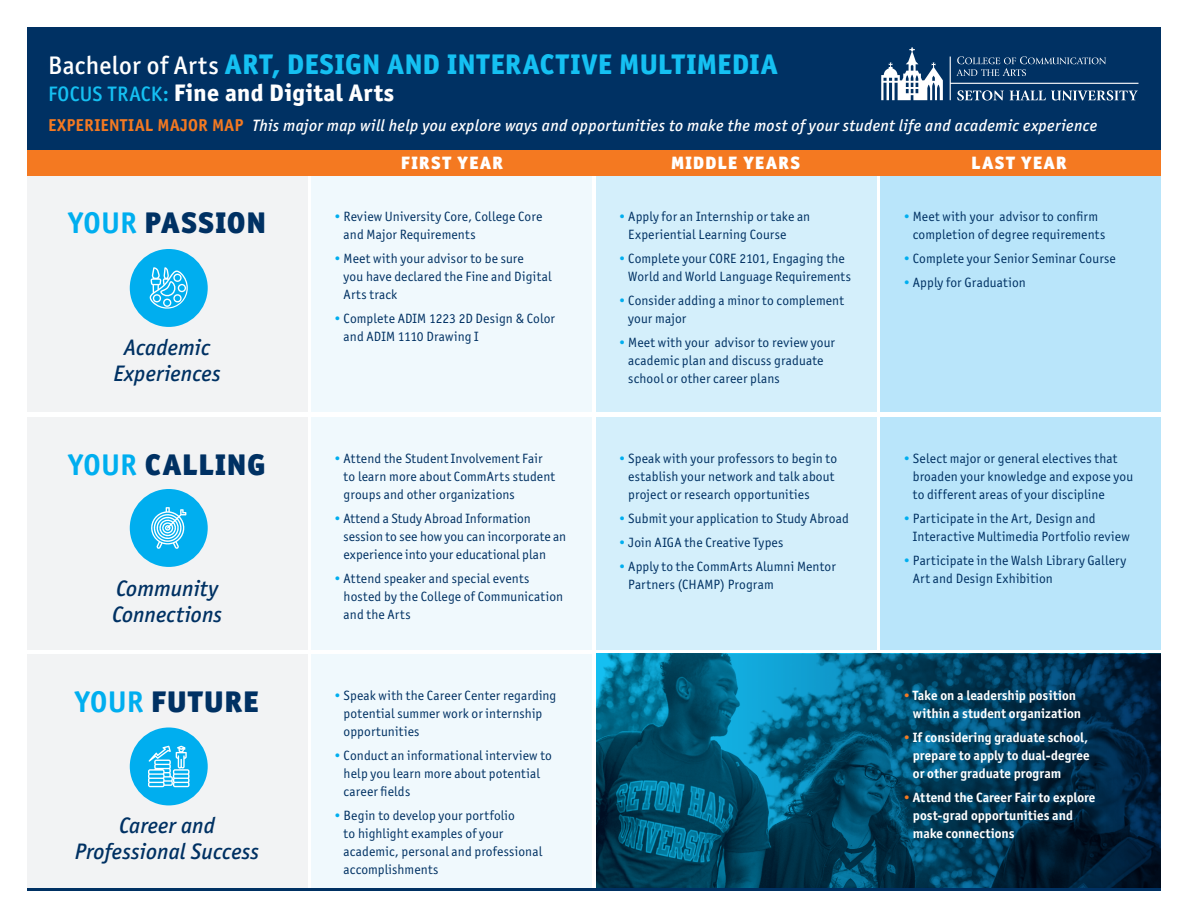
<style>
.page{position:relative;width:1188px;height:918px;background:#fff}
.page>*{position:absolute;margin:0;border:0;box-sizing:border-box;transform-origin:0 0}
.t1{font:900 30px "Officina Sans ITC Std";letter-spacing:.03em;color:#003163}
.t2{font:800 28.5px "Officina Sans ITC Std";letter-spacing:.02em;color:#15c0f2}
.t3{font:800 24px "Officina Sans ITC Std";letter-spacing:.015em;color:#fff}
.t4{font:italic 500 22.5px/25.5px "Officina Sans ITC Std";letter-spacing:.005em;color:#003163;text-align:center}
.t5{font:900 18px "Officina Sans ITC Std";letter-spacing:.07em;color:#fff}
.t6{font:italic 500 16.5px "Officina Sans ITC Std";letter-spacing:.02em;color:#fff}
.t7{font:13.5px/18px "Officina Sans ITC Std";letter-spacing:.01em;color:#003163}
.t8{font:700 13.5px/18px "Officina Sans ITC Std";letter-spacing:.005em;color:#fff}
.s1{font-weight:500;font-size:25.5px;color:#fff}
.s2{font-weight:500;font-size:21px;color:#15c0f2}
.s3{font-weight:700;font-style:normal;font-size:17.25px;color:#f47921}
.s4{font-weight:700;color:#00aeef}
.s5{color:#00aeef}
.s6{color:#f47921}
</style>
<div class="page">
<svg style="left:596px;top:654px;width:565px;height:234px;background:#024866"></svg>
<div style="left:27px;top:176px;width:280px;height:236px;background:#f2f3f4"></div>
<div style="left:312px;top:176px;width:280px;height:236px;background:#f0f9fd"></div>
<div style="left:596px;top:176px;width:280px;height:236px;background:#d4effb"></div>
<div style="left:881px;top:176px;width:280px;height:236px;background:#b9e5fa"></div>
<div style="left:27px;top:417px;width:280px;height:233px;background:#f2f3f4"></div>
<div style="left:312px;top:417px;width:280px;height:233px;background:#f0f9fd"></div>
<div style="left:596px;top:417px;width:280px;height:233px;background:#d4effb"></div>
<div style="left:881px;top:417px;width:280px;height:233px;background:#b9e5fa"></div>
<div style="left:27px;top:654px;width:280px;height:237px;background:#f2f3f4"></div>
<div style="left:312px;top:654px;width:280px;height:237px;background:#f0f9fd"></div>
<div style="left:27px;top:27px;width:1134px;height:126px;background:#003163"></div>
<div style="left:27px;top:150px;width:1134px;height:26px;background:#f47921"></div>
<div style="left:130px;top:728px;width:78px;height:77px;background:#00aeef;border-radius:50%"></div>
<svg style="left:148px;top:746px;width:42px;height:41px"></svg>
<div style="left:130px;top:489px;width:78px;height:78px;background:#00aeef;border-radius:50%"></div>
<svg style="left:151px;top:507px;width:36px;height:42px"></svg>
<div style="left:130px;top:249px;width:78px;height:78px;background:#00aeef;border-radius:50%"></div>
<svg style="left:150px;top:267px;width:38px;height:42px"></svg>
<hr style="left:27px;top:888px;width:1134px;height:3px;background:#003163">
<svg style="left:950px;top:56px;width:188px;height:44px"></svg>
<svg style="left:881px;top:47px;width:62px;height:53px"></svg>
<h2 class="t2" style="left:48px;top:46px;width:731px"><span class="s1">Bachelor of Arts</span> ART, DESIGN AND INTERACTIVE MULTIMEDIA</h2>
<h3 class="t3" style="left:48px;top:77px;width:348px"><span class="s2">FOCUS TRACK:</span> Fine and Digital Arts</h3>
<p class="t6" style="left:48px;top:115px;width:1051px"><span class="s3">EXPERIENTIAL MAJOR MAP</span> This major map will help you explore ways and opportunities to make the most of your student life and academic experience</p>
<h1 class="t1" style="left:68px;top:203px;width:199px"><span class="s4">YOUR</span> PASSION</h1>
<h3 class="t4" style="left:113px;top:335px;width:109px">Academic<br>Experiences</h3>
<h1 class="t1" style="left:69px;top:445px;width:199px"><span class="s4">YOUR</span> CALLING</h1>
<h3 class="t4" style="left:112px;top:576px;width:112px;text-align:left">Community<br>Connections</h3>
<h1 class="t1" style="left:75px;top:682px;width:185px"><span class="s4">YOUR</span> FUTURE</h1>
<h3 class="t4" style="left:75px;top:813px;width:186px">Career and<br>Professional Success</h3>
<h3 class="t5" style="left:401px;top:151px;width:104px">FIRST YEAR</h3>
<h3 class="t5" style="left:671px;top:151px;width:131px">MIDDLE YEARS</h3>
<h3 class="t5" style="left:971px;top:151px;width:97px">LAST YEAR</h3>
<p class="t7" style="left:344px;top:208px;width:200px;text-indent:-10px"><span class="s5">•</span> Review University Core, College Core and Major Requirements</p>
<p class="t7" style="left:344px;top:250px;width:209px;text-indent:-10px"><span class="s5">•</span> Meet with your advisor to be sure<br>you have declared the Fine and Digital<br>Arts track</p>
<p class="t7" style="left:344px;top:310px;width:213px;text-indent:-10px"><span class="s5">•</span> Complete ADIM 1223 2D Design &amp; Color and ADIM 1110 Drawing I</p>
<p class="t7" style="left:344px;top:449px;width:213px;text-indent:-10px"><span class="s5">•</span> Attend the Student Involvement Fair to learn more about CommArts student groups and other organizations</p>
<p class="t7" style="left:343px;top:509px;width:224px;text-indent:-9px"><span class="s5">•</span> Attend a Study Abroad Information session to see how you can incorporate an experience into your educational plan</p>
<p class="t7" style="left:344px;top:569px;width:221px;text-indent:-10px"><span class="s5">•</span> Attend speaker and special events hosted by the College of Communication and the Arts</p>
<p class="t7" style="left:344px;top:686px;width:214px;text-indent:-10px"><span class="s5">•</span> Speak with the Career Center regarding potential summer work or internship opportunities</p>
<p class="t7" style="left:344px;top:746px;width:210px;text-indent:-10px"><span class="s5">•</span> Conduct an informational interview to help you learn more about potential career fields</p>
<p class="t7" style="left:344px;top:806px;width:200px;text-indent:-10px"><span class="s5">•</span> Begin to develop your portfolio<br>to highlight examples of your academic, personal and professional accomplishments</p>
<p class="t7" style="left:628px;top:208px;width:184px;text-indent:-10px"><span class="s5">•</span> Apply for an Internship or take an<br>Experiential Learning Course</p>
<p class="t7" style="left:628px;top:250px;width:224px;text-indent:-10px"><span class="s5">•</span> Complete your CORE 2101, Engaging the<br>World and World Language Requirements</p>
<p class="t7" style="left:628px;top:292px;width:217px;text-indent:-10px"><span class="s5">•</span> Consider adding a minor to complement your major</p>
<p class="t7" style="left:628px;top:334px;width:208px;text-indent:-10px"><span class="s5">•</span> Meet with your advisor to review your academic plan and discuss graduate school or other career plans</p>
<p class="t7" style="left:628px;top:449px;width:210px;text-indent:-10px"><span class="s5">•</span> Speak with your professors to begin to establish your network and talk about project or research opportunities</p>
<p class="t7" style="left:619px;top:509px;width:232px"><span class="s5">•</span> Submit your application to Study Abroad</p>
<p class="t7" style="left:619px;top:533px;width:166px"><span class="s5">•</span> Join AIGA the Creative Types</p>
<p class="t7" style="left:628px;top:557px;width:209px;text-indent:-10px"><span class="s5">•</span> Apply to the CommArts Alumni Mentor<br>Partners (CHAMP) Program</p>
<p class="t7" style="left:913px;top:208px;width:194px;text-indent:-10px"><span class="s5">•</span> Meet with your advisor to confirm completion of degree requirements</p>
<p class="t7" style="left:903px;top:250px;width:214px"><span class="s5">•</span> Complete your Senior Seminar Course</p>
<p class="t7" style="left:903px;top:274px;width:124px"><span class="s5">•</span> Apply for Graduation</p>
<p class="t7" style="left:913px;top:449px;width:222px;text-indent:-10px"><span class="s5">•</span> Select major or general electives that broaden your knowledge and expose you to different areas of your discipline</p>
<p class="t7" style="left:913px;top:509px;width:218px;text-indent:-10px"><span class="s5">•</span> Participate in the Art, Design and<br>Interactive Multimedia Portfolio review</p>
<p class="t7" style="left:913px;top:551px;width:215px;text-indent:-10px"><span class="s5">•</span> Participate in the Walsh Library Gallery<br>Art and Design Exhibition</p>
<p class="t8" style="left:913px;top:686px;width:170px;text-indent:-10px"><span class="s6">•</span> Take on a leadership position within a student organization</p>
<p class="t8" style="left:913px;top:728px;width:178px;text-align:justify;text-indent:-10px"><span class="s6">•</span> If considering graduate school, prepare to apply to dual-degree or other graduate program</p>
<p class="t8" style="left:913px;top:788px;width:184px;text-indent:-10px"><span class="s6">•</span> Attend the Career Fair to explore post-grad opportunities and make connections</p>
</div>
